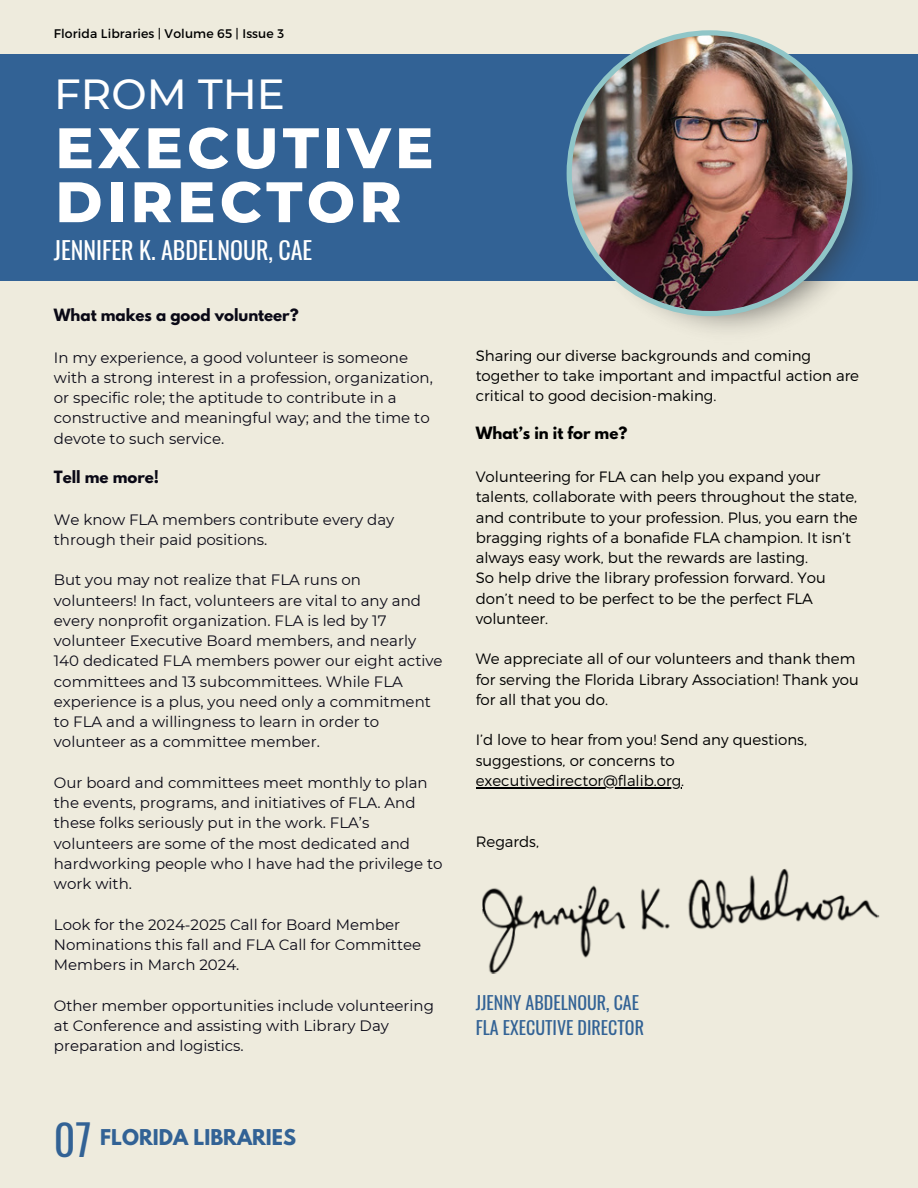
<style>
.page{position:relative;width:918px;height:1188px;background:#eeebdd}
.page>*{position:absolute;margin:0;border:0;box-sizing:border-box;transform-origin:0 0}
.t1{font:800 57px/54px "Montserrat";letter-spacing:.075em;color:#fff}
.t2{font:500 42px "Montserrat";color:#fff}
.t3{font:41.85px "Oswald";color:#326295}
.t4{font:24px "Oswald";color:#fff}
.t5{font:700 19.35px "League Spartan";color:#326295}
.t6{font:18px/24.8px "Oswald";color:#326295}
.t7{font:15px/20.2px "Montserrat";color:#0a0916}
.t8{font:300 15px/20.2px "Montserrat";color:#000}
.t9{font:700 15px "League Spartan";color:#0a0916}
.t10{font:700 15px "League Spartan";color:#000}
.t11{font:12.45px "Montserrat";letter-spacing:.01em;color:#000}
</style>
<div class="page">
<div style="left:0;top:54px;width:918px;height:226px;background:#326295"></div>
<img style="left:482px;top:868px;width:398px;height:106px">
<hr style="left:476px;top:787px;width:205px;height:1px;background:#000">
<img style="left:668px;top:143px;width:212px;height:187px">
<img style="left:567px;top:30px;width:286px;height:286px">
<p class="t11" style="left:54px;top:26px;width:232px">Florida Libraries | Volume 65 | Issue 3</p>
<p class="t2" style="left:54px;top:68px;width:232px">FROM THE</p>
<p class="t1" style="left:55px;top:121px;width:380px">EXECUTIVE<br>DIRECTOR</p>
<h6 class="t4" style="left:54px;top:232px;width:260px">JENNIFER K. ABDELNOUR, CAE</h6>
<p class="t9" style="left:54px;top:307px;width:246px">What makes a good volunteer?</p>
<p class="t7" style="left:54px;top:347px;width:381px">In my experience, a good volunteer is someone with a strong interest in a profession, organization, or specific role; the aptitude to contribute in a constructive and meaningful way; and the time to devote to such service.</p>
<h2 class="t9" style="left:54px;top:469px;width:107px">Tell me more!</h2>
<h1 class="t7" style="left:54px;top:509px;width:342px">We know FLA members contribute every day through their paid positions.</h1>
<p class="t7" style="left:54px;top:570px;width:390px">But you may not realize that FLA runs on volunteers! In fact, volunteers are vital to any and every nonprofit organization. FLA is led by 17 volunteer Executive Board members, and nearly 140 dedicated FLA members power our eight active committees and 13 subcommittees. While FLA experience is a plus, you need only a commitment to FLA and a willingness to learn in order to volunteer as a committee member.</p>
<h3 class="t7" style="left:54px;top:772px;width:390px">Our board and committees meet monthly to plan the events, programs, and initiatives of FLA. And these folks seriously put in the work. FLA’s volunteers are some of the most dedicated and hardworking people who I have had the privilege to work with.</h3>
<h6 class="t7" style="left:54px;top:914px;width:369px">Look for the 2024-2025 Call for Board Member<br>Nominations this fall and FLA Call for Committee<br>Members in March 2024.</h6>
<p class="t7" style="left:54px;top:995px;width:382px">Other member opportunities include volunteering at Conference and assisting with Library Day preparation and logistics.</p>
<p class="t3" style="left:54px;top:1107px;width:39px">07</p>
<p class="t5" style="left:100px;top:1128px;width:197px">FLORIDA LIBRARIES</p>
<p class="t8" style="left:476px;top:344px;width:385px">Sharing our diverse backgrounds and coming together to take important and impactful action are critical to good decision-making.</p>
<p class="t10" style="left:476px;top:426px;width:153px">What’s in it for me?</p>
<p class="t8" style="left:476px;top:466px;width:384px">Volunteering for FLA can help you expand your talents, collaborate with peers throughout the state, and contribute to your profession. Plus, you earn the bragging rights of a bonafide FLA champion. It isn’t always easy work, but the rewards are lasting.</p>
<p class="t8" style="left:476px;top:567px;width:352px">So help drive the library profession forward. You don’t need to be perfect to be the perfect FLA volunteer.</p>
<p class="t8" style="left:476px;top:648px;width:385px">We appreciate all of our volunteers and thank them for serving the Florida Library Association! Thank you for all that you do.</p>
<p class="t8" style="left:476px;top:729px;width:333px">I’d love to hear from you! Send any questions, suggestions, or concerns to</p>
<h6 class="t8" style="left:476px;top:770px;width:210px">executivedirector@flalib.org.</h6>
<h6 class="t8" style="left:476px;top:830px;width:65px">Regards,</h6>
<h5 class="t6" style="left:476px;top:989px;width:170px">JJENNY ABDELNOUR, CAE<br>FLA EXECUTIVE DIRECTOR</h5>
</div>
